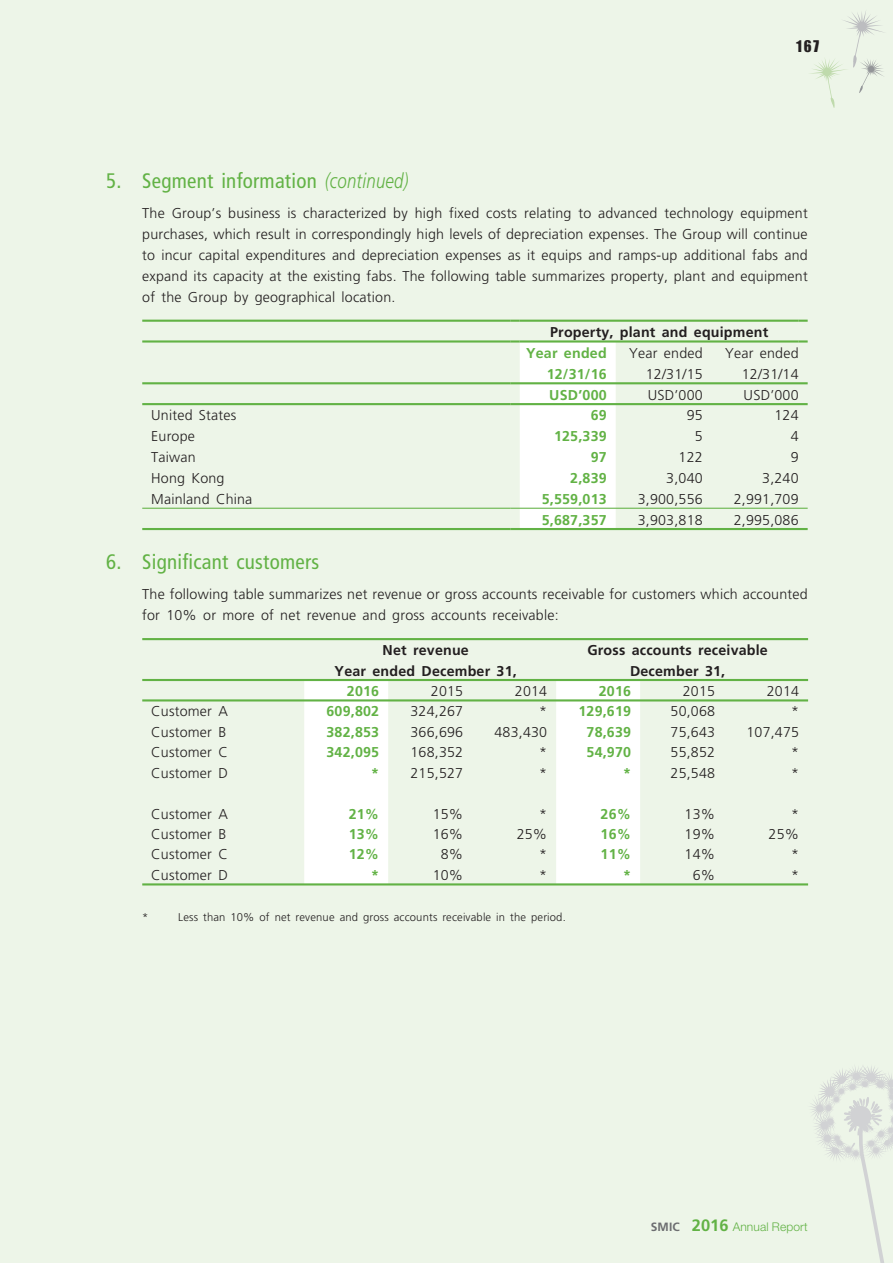
<style>
.page{position:relative;width:893px;height:1263px;background:#edf5e8}
.page>*{position:absolute;margin:0;border:0;box-sizing:border-box;transform-origin:0 0}
.t1{font:condensed 21px "Frutiger LT Std";letter-spacing:.01em;color:#62b245}
.t2{font:16.5px "Impact LT Std";color:#231f20}
.t3{font:300 14.25px/21px "Frutiger LT Std";letter-spacing:.015em;color:#231f20;text-align:right}
.t4{font:700 14.25px/21px "Frutiger LT Std";letter-spacing:.015em;color:#62b245;text-align:right}
.t5{font:700 14.25px "Frutiger LT Std";letter-spacing:.015em;color:#231f20}
.t6{font:300 12px "Helvetica Neue LT Std";letter-spacing:.01em;color:#62b245}
.t7{font:300 11.25px "Frutiger LT Std";letter-spacing:.015em;color:#231f20}
.s1{font-weight:300;font-style:italic;font-stretch:normal}
.s2{font-weight:300;color:#231f20}
.s3{font-weight:700;color:#62b245}
.s4{font-family:"Frutiger LT Std";font-weight:700;color:#6c6d70}
.s5{font-family:"Frutiger LT Std";font-weight:700;font-size:16.5px}
</style>
<div class="page">
<svg style="left:810px;top:1066px;width:83px;height:197px"></svg>
<svg style="left:810px;top:11px;width:74px;height:97px"></svg>
<hr style="left:142px;top:528px;width:369px;height:2px;background:#62b245">
<hr style="left:511px;top:528px;width:297px;height:2px;background:#62b245">
<hr style="left:142px;top:508px;width:369px;height:1px;background:#62b245">
<hr style="left:511px;top:508px;width:297px;height:1px;background:#62b245">
<hr style="left:142px;top:403px;width:369px;height:2px;background:#62b245">
<hr style="left:511px;top:403px;width:297px;height:2px;background:#62b245">
<hr style="left:142px;top:382px;width:369px;height:2px;background:#62b245">
<hr style="left:511px;top:382px;width:297px;height:2px;background:#62b245">
<hr style="left:142px;top:340px;width:369px;height:3px;background:#62b245">
<svg style="left:511px;top:340px;width:105px;height:188px;background:#f8fbf7"></svg>
<svg style="left:799px;top:340px;width:9px;height:3px"></svg>
<hr style="left:142px;top:320px;width:369px;height:2px;background:#62b245">
<svg style="left:511px;top:320px;width:9px;height:2px"></svg>
<svg style="left:799px;top:320px;width:9px;height:2px"></svg>
<hr style="left:520px;top:320px;width:279px;height:2px;background:#62b245">
<hr style="left:520px;top:340px;width:279px;height:3px;background:#62b245">
<svg style="left:304px;top:681px;width:336px;height:202px;fill:#fbfcf9"></svg>
<hr style="left:142px;top:699px;width:666px;height:3px;background:#62b245">
<hr style="left:142px;top:883px;width:666px;height:3px;background:#62b245">
<hr style="left:142px;top:638px;width:666px;height:2px;background:#62b245">
<hr style="left:142px;top:679px;width:666px;height:2px;background:#62b245">
<p class="t2" style="left:796px;top:36px;width:25px">167</p>
<h1 class="t1" style="left:106px;top:171px;width:304px">5. Segment information <span class="s1">(continued)</span></h1>
<p class="t3" style="left:142px;top:203px;width:667px;text-align:justify">The Group’s business is characterized by high fixed costs relating to advanced technology equipment purchases, which result in correspondingly high levels of depreciation expenses. The Group will continue to incur capital expenditures and depreciation expenses as it equips and ramps-up additional fabs and expand its capacity at the existing fabs. The following table summarizes property, plant and equipment of the Group by geographical location.</p>
<p class="t5" style="left:550px;top:326px;width:220px">Property, plant and equipment</p>
<p class="t4" style="left:526px;top:343px;width:82px">Year ended<br>12/31/16</p>
<p class="t3" style="left:629px;top:343px;width:75px">Year ended<br>12/31/15</p>
<p class="t3" style="left:725px;top:343px;width:75px">Year ended<br>12/31/14</p>
<p class="t4" style="left:549px;top:385px;width:59px">USD’000</p>
<p class="t3" style="left:648px;top:385px;width:57px">USD’000</p>
<p class="t3" style="left:744px;top:385px;width:57px">USD’000</p>
<p class="t3" style="left:151px;top:406px;width:87px">United States</p>
<p class="t4" style="left:591px;top:406px;width:18px">69</p>
<p class="t3" style="left:687px;top:406px;width:18px">95</p>
<p class="t3" style="left:774px;top:406px;width:26px">124</p>
<p class="t3" style="left:151px;top:427px;width:45px">Europe</p>
<p class="t4" style="left:554px;top:427px;width:54px">125,339</p>
<p class="t3" style="left:695px;top:427px;width:9px">5</p>
<p class="t3" style="left:791px;top:427px;width:9px">4</p>
<p class="t3" style="left:151px;top:447px;width:46px">Taiwan</p>
<p class="t4" style="left:591px;top:447px;width:18px">97</p>
<p class="t3" style="left:678px;top:447px;width:26px">122</p>
<p class="t3" style="left:791px;top:447px;width:9px">9</p>
<p class="t3" style="left:151px;top:468px;width:75px">Hong Kong</p>
<p class="t4" style="left:570px;top:468px;width:38px">2,839</p>
<p class="t3" style="left:666px;top:468px;width:38px">3,040</p>
<p class="t3" style="left:762px;top:468px;width:38px">3,240</p>
<p class="t3" style="left:151px;top:489px;width:103px">Mainland China</p>
<p class="t4" style="left:542px;top:489px;width:66px">5,559,013</p>
<p class="t3" style="left:638px;top:489px;width:66px">3,900,556</p>
<p class="t3" style="left:734px;top:489px;width:66px">2,991,709</p>
<p class="t4" style="left:542px;top:510px;width:66px">5,687,357</p>
<p class="t3" style="left:638px;top:510px;width:66px">3,903,818</p>
<p class="t3" style="left:734px;top:510px;width:66px">2,995,086</p>
<h1 class="t1" style="left:106px;top:553px;width:214px">6. Significant customers</h1>
<p class="t3" style="left:142px;top:584px;width:667px;text-align:left">The following table summarizes net revenue or gross accounts receivable for customers which accounted for 10% or more of net revenue and gross accounts receivable:</p>
<p class="t5" style="left:382px;top:644px;width:88px">Net revenue</p>
<p class="t5" style="left:587px;top:644px;width:182px">Gross accounts receivable</p>
<p class="t5" style="left:335px;top:664px;width:184px">Year ended December 31,</p>
<p class="t5" style="left:630px;top:664px;width:97px">December 31,</p>
<p class="t4" style="left:347px;top:681px;width:34px">2016</p>
<p class="t3" style="left:431px;top:681px;width:34px">2015</p>
<p class="t3" style="left:515px;top:681px;width:34px">2014</p>
<p class="t4" style="left:599px;top:681px;width:34px">2016</p>
<p class="t3" style="left:683px;top:681px;width:34px">2015</p>
<p class="t3" style="left:767px;top:681px;width:34px">2014</p>
<p class="t3" style="left:151px;top:702px;width:78px">Customer A</p>
<p class="t4" style="left:326px;top:702px;width:54px">609,802</p>
<p class="t3" style="left:410px;top:702px;width:54px">324,267</p>
<p class="t4" style="left:539px;top:702px;width:93px"><span class="s2">*</span> 129,619</p>
<p class="t3" style="left:670px;top:702px;width:46px">50,068</p>
<p class="t3" style="left:791px;top:702px;width:9px">*</p>
<p class="t3" style="left:151px;top:722px;width:77px">Customer B</p>
<p class="t4" style="left:326px;top:722px;width:54px">382,853</p>
<p class="t3" style="left:410px;top:722px;width:54px">366,696</p>
<p class="t3" style="left:494px;top:722px;width:54px">483,430</p>
<p class="t4" style="left:586px;top:722px;width:46px">78,639</p>
<p class="t3" style="left:670px;top:722px;width:46px">75,643</p>
<p class="t3" style="left:746px;top:722px;width:54px">107,475</p>
<p class="t3" style="left:151px;top:743px;width:78px">Customer C</p>
<p class="t4" style="left:326px;top:743px;width:54px">342,095</p>
<p class="t3" style="left:410px;top:743px;width:54px">168,352</p>
<p class="t3" style="left:539px;top:743px;width:9px">*</p>
<p class="t4" style="left:586px;top:743px;width:46px">54,970</p>
<p class="t3" style="left:670px;top:743px;width:46px">55,852</p>
<p class="t3" style="left:791px;top:743px;width:9px">*</p>
<p class="t3" style="left:151px;top:763px;width:78px">Customer D</p>
<p class="t3" style="left:371px;top:763px;width:93px"><span class="s3">*</span> 215,527</p>
<p class="t3" style="left:539px;top:763px;width:9px">*</p>
<p class="t4" style="left:623px;top:763px;width:9px">*</p>
<p class="t3" style="left:670px;top:763px;width:46px">25,548</p>
<p class="t3" style="left:791px;top:763px;width:9px">*</p>
<p class="t3" style="left:151px;top:804px;width:78px">Customer A</p>
<p class="t4" style="left:349px;top:804px;width:32px">21%</p>
<p class="t3" style="left:433px;top:804px;width:32px">15%</p>
<p class="t3" style="left:539px;top:804px;width:9px">*</p>
<p class="t4" style="left:601px;top:804px;width:32px">26%</p>
<p class="t3" style="left:685px;top:804px;width:32px">13%</p>
<p class="t3" style="left:791px;top:804px;width:9px">*</p>
<p class="t3" style="left:151px;top:824px;width:77px">Customer B</p>
<p class="t4" style="left:349px;top:824px;width:32px">13%</p>
<p class="t3" style="left:433px;top:824px;width:32px">16%</p>
<p class="t3" style="left:517px;top:824px;width:32px">25%</p>
<p class="t4" style="left:601px;top:824px;width:32px">16%</p>
<p class="t3" style="left:685px;top:824px;width:32px">19%</p>
<p class="t3" style="left:768px;top:824px;width:32px">25%</p>
<p class="t3" style="left:151px;top:845px;width:78px">Customer C</p>
<p class="t4" style="left:349px;top:845px;width:32px">12%</p>
<p class="t3" style="left:441px;top:845px;width:24px">8%</p>
<p class="t3" style="left:539px;top:845px;width:9px">*</p>
<p class="t4" style="left:601px;top:845px;width:32px">11%</p>
<p class="t3" style="left:685px;top:845px;width:32px">14%</p>
<p class="t3" style="left:791px;top:845px;width:9px">*</p>
<p class="t3" style="left:151px;top:865px;width:78px">Customer D</p>
<p class="t4" style="left:371px;top:865px;width:9px">*</p>
<p class="t3" style="left:433px;top:865px;width:32px">10%</p>
<p class="t3" style="left:539px;top:865px;width:9px">*</p>
<p class="t4" style="left:623px;top:865px;width:9px">*</p>
<p class="t3" style="left:693px;top:865px;width:24px">6%</p>
<p class="t3" style="left:791px;top:865px;width:9px">*</p>
<p class="t7" style="left:142px;top:913px;width:8px">*</p>
<p class="t7" style="left:178px;top:913px;width:389px">Less than 10% of net revenue and gross accounts receivable in the period.</p>
<p class="t6" style="left:651px;top:1222px;width:158px"><span class="s4">SMIC</span> <span class="s5">2016</span> Annual Report</p>
</div>
